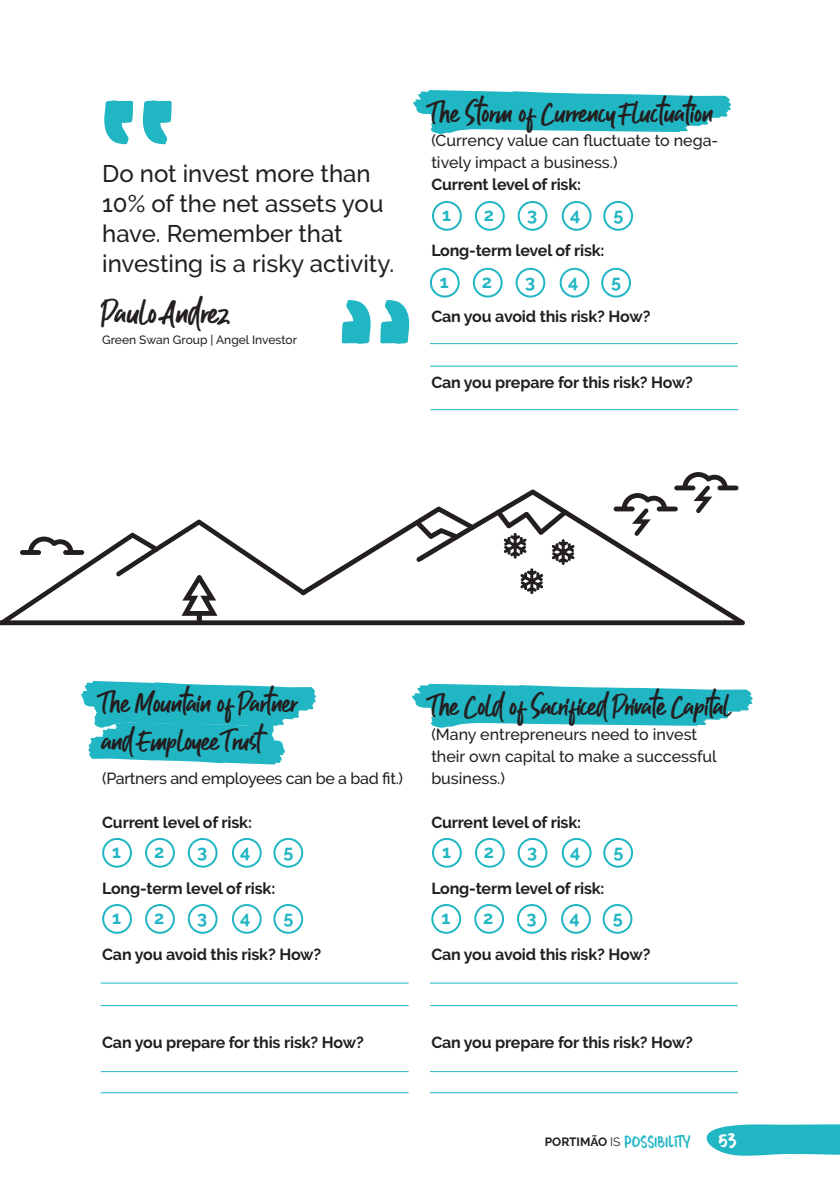
<style>
.page{position:relative;width:840px;height:1191px;background:#fff}
.page>*{position:absolute;margin:0;border:0;box-sizing:border-box;transform-origin:0 0}
.t1{font:32px "Guthen Bloots Personal Use";color:#231f21}
.t2{font:28px/38.4px "Guthen Bloots Personal Use";letter-spacing:-.01em;color:#231f21}
.t3{font:500 24px/30px "Raleway";color:#231f21}
.t4{font:700 18px "Raleway";color:#21b6c3}
.t5{font:700 16px "Raleway";letter-spacing:-.01em;color:#231f21}
.t6{font:500 16px/22px "Raleway";color:#231f21}
.t7{font:500 16px "Raleway";letter-spacing:-.02em;color:#231f21}
.t8{font:16px "GUTHENBLOOTSALLCAPS";color:#fff}
.t9{font:500 12px "Raleway";color:#231f21}
.t10{font:12px "GUTHENBLOOTSALLCAPS";color:#21b6c3}
.s1{font-family:"Raleway";font-weight:700;color:#231f21}
.s2{font-family:"Raleway";color:#231f21}
</style>
<div class="page">
<svg style="left:706px;top:1124px;width:133px;height:31px;background:#35bcc8"></svg>
<svg style="left:0;top:472px;width:742px;height:153px"></svg>
<div style="left:431px;top:904px;width:30px;height:29px;border:2px solid #21b6c3;border-radius:50%"></div>
<div style="left:474px;top:904px;width:30px;height:29px;border:2px solid #21b6c3;border-radius:50%"></div>
<div style="left:516px;top:904px;width:30px;height:29px;border:2px solid #21b6c3;border-radius:50%"></div>
<div style="left:560px;top:904px;width:30px;height:29px;border:2px solid #21b6c3;border-radius:50%"></div>
<div style="left:602px;top:904px;width:30px;height:29px;border:2px solid #21b6c3;border-radius:50%"></div>
<div style="left:102px;top:904px;width:30px;height:29px;border:2px solid #21b6c3;border-radius:50%"></div>
<div style="left:145px;top:904px;width:30px;height:29px;border:2px solid #21b6c3;border-radius:50%"></div>
<div style="left:188px;top:904px;width:29px;height:29px;border:2px solid #21b6c3;border-radius:50%"></div>
<div style="left:232px;top:904px;width:29px;height:29px;border:2px solid #21b6c3;border-radius:50%"></div>
<div style="left:273px;top:904px;width:30px;height:29px;border:2px solid #21b6c3;border-radius:50%"></div>
<div style="left:432px;top:838px;width:29px;height:29px;border:2px solid #21b6c3;border-radius:50%"></div>
<div style="left:474px;top:838px;width:30px;height:29px;border:2px solid #21b6c3;border-radius:50%"></div>
<div style="left:517px;top:838px;width:30px;height:29px;border:2px solid #21b6c3;border-radius:50%"></div>
<div style="left:561px;top:838px;width:30px;height:29px;border:2px solid #21b6c3;border-radius:50%"></div>
<div style="left:603px;top:838px;width:29px;height:29px;border:2px solid #21b6c3;border-radius:50%"></div>
<div style="left:102px;top:838px;width:30px;height:29px;border:2px solid #21b6c3;border-radius:50%"></div>
<div style="left:145px;top:838px;width:30px;height:29px;border:2px solid #21b6c3;border-radius:50%"></div>
<div style="left:188px;top:838px;width:29px;height:29px;border:2px solid #21b6c3;border-radius:50%"></div>
<div style="left:232px;top:838px;width:29px;height:29px;border:2px solid #21b6c3;border-radius:50%"></div>
<div style="left:273px;top:838px;width:30px;height:29px;border:2px solid #21b6c3;border-radius:50%"></div>
<svg style="left:81px;top:681px;width:235px;height:83px"></svg>
<svg style="left:412px;top:684px;width:341px;height:43px"></svg>
<svg style="left:413px;top:90px;width:318px;height:44px"></svg>
<hr style="left:101px;top:982px;width:307px;height:1px;background:#21b6c3">
<hr style="left:429px;top:982px;width:308px;height:1px;background:#21b6c3">
<hr style="left:429px;top:343px;width:308px;height:1px;background:#21b6c3">
<hr style="left:101px;top:1071px;width:307px;height:1px;background:#21b6c3">
<hr style="left:429px;top:1071px;width:308px;height:1px;background:#21b6c3">
<hr style="left:430px;top:409px;width:308px;height:1px;background:#21b6c3">
<hr style="left:101px;top:1005px;width:307px;height:1px;background:#21b6c3">
<hr style="left:429px;top:1005px;width:308px;height:1px;background:#21b6c3">
<hr style="left:429px;top:366px;width:308px;height:1px;background:#21b6c3">
<hr style="left:101px;top:1092px;width:307px;height:1px;background:#21b6c3">
<hr style="left:429px;top:1092px;width:308px;height:1px;background:#21b6c3">
<svg style="left:142px;top:100px;width:29px;height:44px"></svg>
<svg style="left:104px;top:100px;width:29px;height:44px"></svg>
<svg style="left:341px;top:300px;width:30px;height:44px"></svg>
<svg style="left:380px;top:300px;width:30px;height:44px"></svg>
<div style="left:432px;top:201px;width:29px;height:30px;border:2px solid #21b6c3;border-radius:50%"></div>
<div style="left:474px;top:201px;width:30px;height:30px;border:2px solid #21b6c3;border-radius:50%"></div>
<div style="left:517px;top:201px;width:30px;height:30px;border:2px solid #21b6c3;border-radius:50%"></div>
<div style="left:561px;top:201px;width:30px;height:30px;border:2px solid #21b6c3;border-radius:50%"></div>
<div style="left:603px;top:201px;width:29px;height:30px;border:2px solid #21b6c3;border-radius:50%"></div>
<div style="left:429px;top:268px;width:30px;height:29px;border:2px solid #21b6c3;border-radius:50%"></div>
<div style="left:472px;top:268px;width:30px;height:29px;border:2px solid #21b6c3;border-radius:50%"></div>
<div style="left:515px;top:268px;width:30px;height:29px;border:2px solid #21b6c3;border-radius:50%"></div>
<div style="left:559px;top:268px;width:30px;height:29px;border:2px solid #21b6c3;border-radius:50%"></div>
<div style="left:601px;top:268px;width:29px;height:29px;border:2px solid #21b6c3;border-radius:50%"></div>
<h3 class="t3" style="left:102px;top:159px;width:293px">Do not invest more than<br>10% of the net assets you have. Remember that investing is a risky activity.</h3>
<h1 class="t1" style="left:102px;top:292px;width:128px">Paulo Andrez</h1>
<p class="t9" style="left:102px;top:333px;width:196px">Green Swan Group | Angel Investor</p>
<h2 class="t2" style="left:431px;top:92px;width:283px">The Storm of Currency Fluctuation</h2>
<p class="t6" style="left:431px;top:129px;width:288px">(Currency value can fluctuate to nega&shy;tively impact a business.)</p>
<p class="t5" style="left:431px;top:175px;width:151px">Current level of risk:</p>
<p class="t4" style="left:442px;top:204px;width:10px">1</p>
<p class="t4" style="left:483px;top:204px;width:12px">2</p>
<p class="t4" style="left:527px;top:204px;width:12px">3</p>
<p class="t4" style="left:570px;top:204px;width:12px">4</p>
<p class="t4" style="left:613px;top:204px;width:11px">5</p>
<p class="t5" style="left:431px;top:241px;width:174px">Long-term level of risk:</p>
<p class="t4" style="left:440px;top:271px;width:10px">1</p>
<p class="t4" style="left:481px;top:271px;width:12px">2</p>
<p class="t4" style="left:524px;top:271px;width:12px">3</p>
<p class="t4" style="left:567px;top:271px;width:12px">4</p>
<p class="t4" style="left:611px;top:271px;width:11px">5</p>
<p class="t5" style="left:431px;top:307px;width:220px">Can you avoid this risk? How?</p>
<p class="t5" style="left:431px;top:373px;width:263px">Can you prepare for this risk? How?</p>
<h2 class="t2" style="left:102px;top:682px;width:196px">The Mountain of Partner and Employee Trust</h2>
<p class="t7" style="left:102px;top:769px;width:302px">(Partners and employees can be a bad fit.)</p>
<p class="t5" style="left:102px;top:813px;width:151px">Current level of risk:</p>
<h2 class="t2" style="left:431px;top:685px;width:301px">The Cold of Sacrificed Private Capital</h2>
<p class="t6" style="left:431px;top:723px;width:287px">(Many entrepreneurs need to invest their own capital to make a successful business.)</p>
<p class="t5" style="left:431px;top:813px;width:151px">Current level of risk:</p>
<p class="t4" style="left:112px;top:841px;width:10px">1</p>
<p class="t4" style="left:154px;top:841px;width:12px">2</p>
<p class="t4" style="left:197px;top:841px;width:12px">3</p>
<p class="t4" style="left:240px;top:841px;width:12px">4</p>
<p class="t4" style="left:283px;top:841px;width:11px">5</p>
<p class="t4" style="left:442px;top:841px;width:10px">1</p>
<p class="t4" style="left:483px;top:841px;width:12px">2</p>
<p class="t4" style="left:527px;top:841px;width:12px">3</p>
<p class="t4" style="left:569px;top:841px;width:12px">4</p>
<p class="t4" style="left:613px;top:841px;width:11px">5</p>
<p class="t5" style="left:102px;top:879px;width:174px">Long-term level of risk:</p>
<p class="t5" style="left:431px;top:879px;width:174px">Long-term level of risk:</p>
<p class="t4" style="left:112px;top:907px;width:10px">1</p>
<p class="t4" style="left:154px;top:907px;width:12px">2</p>
<p class="t4" style="left:197px;top:907px;width:12px">3</p>
<p class="t4" style="left:240px;top:907px;width:12px">4</p>
<p class="t4" style="left:283px;top:907px;width:11px">5</p>
<p class="t4" style="left:441px;top:907px;width:10px">1</p>
<p class="t4" style="left:483px;top:907px;width:12px">2</p>
<p class="t4" style="left:526px;top:907px;width:12px">3</p>
<p class="t4" style="left:569px;top:907px;width:12px">4</p>
<p class="t4" style="left:612px;top:907px;width:11px">5</p>
<p class="t5" style="left:102px;top:945px;width:220px">Can you avoid this risk? How?</p>
<p class="t5" style="left:102px;top:1033px;width:263px">Can you prepare for this risk? How?</p>
<p class="t5" style="left:431px;top:945px;width:220px">Can you avoid this risk? How?</p>
<p class="t5" style="left:431px;top:1033px;width:263px">Can you prepare for this risk? How?</p>
<p class="t10" style="left:544px;top:1135px;width:148px"><span class="s1">PORTIMÃO</span> <span class="s2">IS</span> POSSIBILITY</p>
<p class="t8" style="left:718px;top:1130px;width:20px">53</p>
</div>
